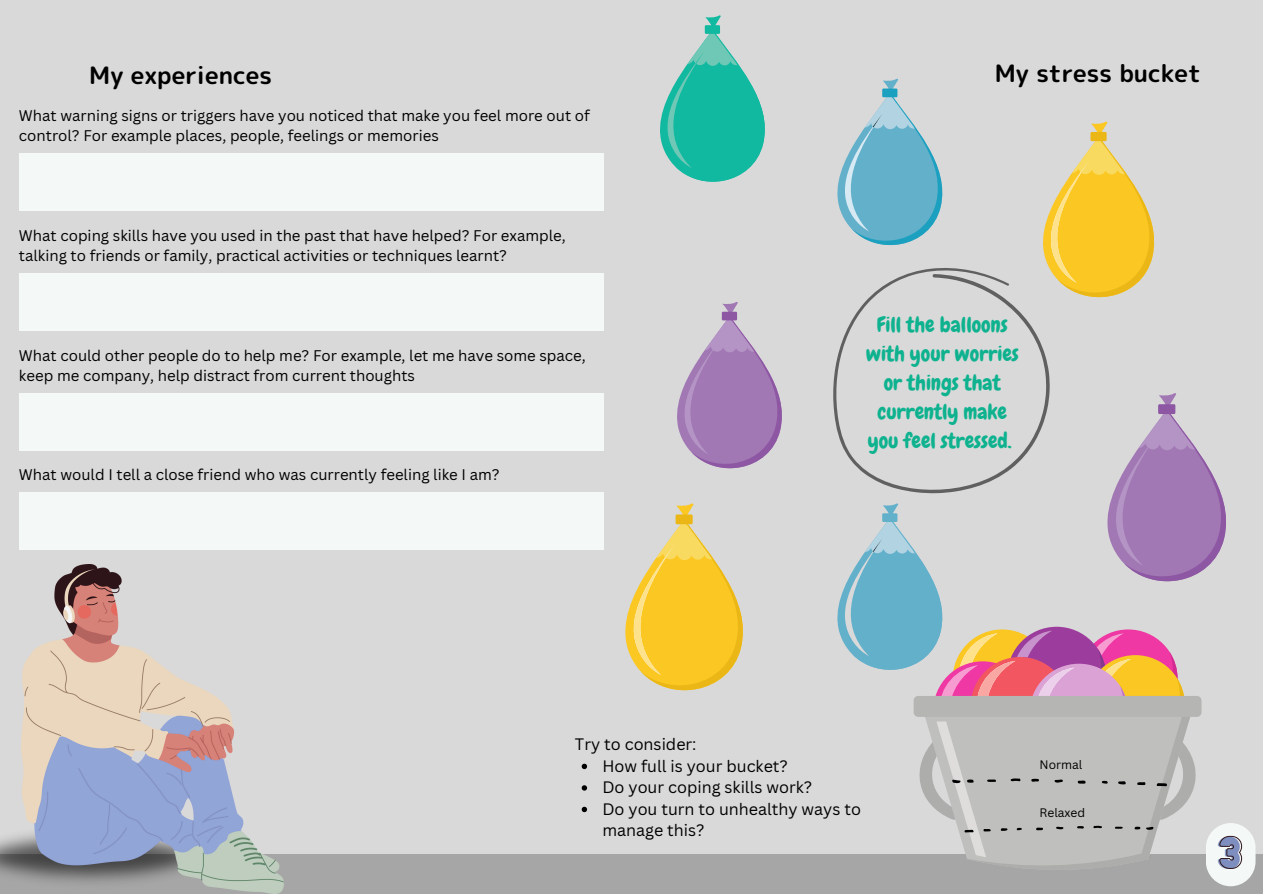
<style>
.page{position:relative;width:1263px;height:894px;background:#fff}
.page>*{position:absolute;margin:0;border:0;box-sizing:border-box;transform-origin:0 0}
.t1{font:37.95px "Hitand Run";color:#7d8ebf}
.t2{font:24px "rounded mplus 1 p bold";color:#000}
.t3{font:21.15px/28.8px "Chewy";color:#0eb28f;text-align:center}
.t4{font:16.2px/21.5px "Canva Sans";color:#000}
.t5{font:15px/20.2px "Canva Sans";color:#000}
.t6{font:12px "Canva Sans";color:#000}
</style>
<div class="page">
<div style="left:0;top:0;width:1263px;height:893px;background:#d9d9d9"></div>
<div style="left:0;top:854px;width:1263px;height:39px;background:#a6a6a6"></div>
<div style="left:1206px;top:822px;width:49px;height:63px;background:#f4f8f7;border-radius:25px"></div>
<div style="left:19px;top:153px;width:584px;height:58px;background:#f4f8f7"></div>
<div style="left:19px;top:273px;width:584px;height:57px;background:#f4f8f7"></div>
<div style="left:19px;top:393px;width:584px;height:57px;background:#f4f8f7"></div>
<div style="left:19px;top:492px;width:584px;height:58px;background:#f4f8f7"></div>
<svg style="left:1043px;top:122px;width:111px;height:175px"></svg>
<div style="left:1090px;top:132px;width:17px;height:9px;background:#ebb716"></div>
<svg style="left:837px;top:79px;width:105px;height:166px"></svg>
<div style="left:882px;top:88px;width:15px;height:9px;background:#1ca0bf"></div>
<svg style="left:625px;top:503px;width:118px;height:187px"></svg>
<div style="left:676px;top:514px;width:17px;height:10px;background:#ebb716"></div>
<svg style="left:660px;top:15px;width:105px;height:167px"></svg>
<div style="left:705px;top:25px;width:15px;height:9px;background:#11b9a1"></div>
<svg style="left:833px;top:265px;width:217px;height:164px"></svg>
<img style="left:22px;top:564px;width:261px;height:329px">
<svg style="left:582px;top:763px;width:5px;height:5px"></svg>
<svg style="left:582px;top:785px;width:5px;height:5px"></svg>
<svg style="left:582px;top:806px;width:5px;height:5px"></svg>
<svg style="left:837px;top:393px;width:405px;height:476px"></svg>
<div style="left:1158px;top:404px;width:17px;height:10px;background:#8e57a3"></div>
<svg style="left:677px;top:302px;width:105px;height:166px"></svg>
<div style="left:722px;top:311px;width:15px;height:9px;background:#8e57a3"></div>
<p class="t2" style="left:89px;top:58px;width:184px">My experiences</p>
<h1 class="t5" style="left:19px;top:105px;width:572px">What warning signs or triggers have you noticed that make you feel more out of control? For example places, people, feelings or memories</h1>
<h1 class="t5" style="left:19px;top:225px;width:548px">What coping skills have you used in the past that have helped? For example, talking to friends or family, practical activities or techniques learnt?</h1>
<p class="t5" style="left:19px;top:344px;width:568px">What could other people do to help me? For example, let me have some space, keep me company, help distract from current thoughts</p>
<h3 class="t5" style="left:19px;top:464px;width:482px">What would I tell a close friend who was currently feeling like I am?</h3>
<p class="t2" style="left:995px;top:56px;width:207px">My stress bucket</p>
<h3 class="t3" style="left:866px;top:311px;width:155px">Fill the balloons with your worries or things that currently make you feel stressed.</h3>
<p class="t4" style="left:575px;top:733px;width:123px">Try to consider:</p>
<h2 class="t4" style="left:602px;top:754px;width:187px">How full is your bucket?</h2>
<p class="t4" style="left:602px;top:776px;width:211px">Do your coping skills work?</p>
<h3 class="t4" style="left:602px;top:797px;width:260px">Do you turn to unhealthy ways to manage this?</h3>
<p class="t6" style="left:1039px;top:755px;width:44px">Normal</p>
<h3 class="t6" style="left:1039px;top:803px;width:47px">Relaxed</h3>
<h1 class="t1" style="left:1217px;top:831px;width:25px">3</h1>
</div>
